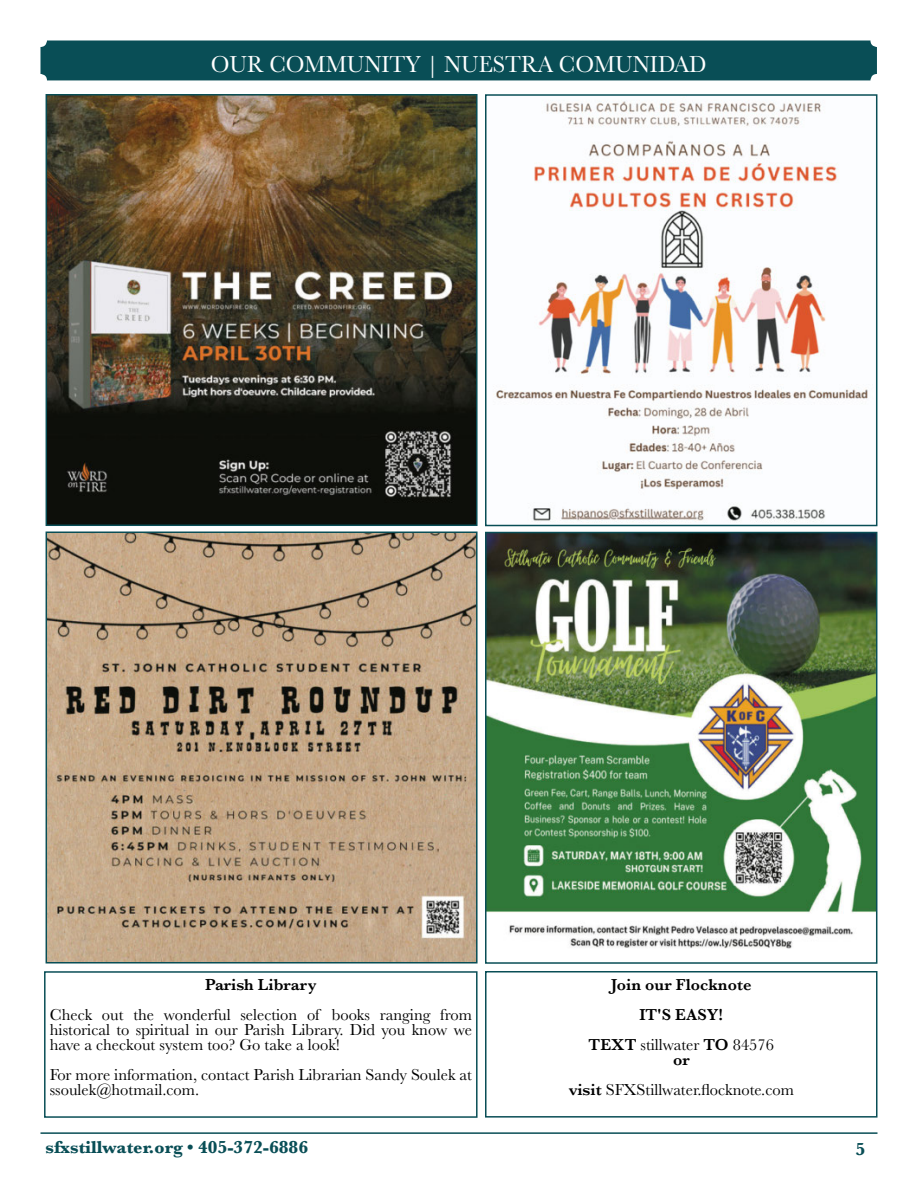
<style>
.page{position:relative;width:918px;height:1188px;background:#fff}
.page>*{position:absolute;margin:0;border:0;box-sizing:border-box;transform-origin:0 0}
.t1{font:24px "Xpxfyp Baskerville";color:#fff;scale:.95 1}
.t2{font:700 18px "Baskerville";color:#094e56}
.t3{font:16.5px/15px "Fcrhhd Baskerville";color:#000;text-align:justify}
.t4{font:600 16.5px "Fgmglw Baskerville";color:#000}
.t5{font:16.5px "Xpxfyp Baskerville";color:#000}
.t6{font:600 16.5px "Bydncq Baskerville";color:#000}
.s1{font-family:"Fgmglw Baskerville";font-weight:600}
.s2{font-family:"Fcrhhd Baskerville"}
.s3{font-family:"Bydncq Baskerville";font-weight:600}
</style>
<div class="page">
<div style="left:41px;top:40px;width:836px;height:40px;background:#094e56;border-radius:6px"></div>
<hr style="left:41px;top:1132px;width:837px;height:2px;background:#094e56">
<img style="left:496px;top:100px;width:372px;height:423px">
<div style="left:485px;top:94px;width:392px;height:432px;border:2px solid #094e56"></div>
<img style="left:488px;top:535px;width:386px;height:414px">
<div style="left:485px;top:532px;width:392px;height:432px;border:2px solid #094e56"></div>
<div style="left:485px;top:971px;width:393px;height:147px;border:2px solid #094e56"></div>
<img style="left:49px;top:97px;width:426px;height:426px">
<div style="left:46px;top:94px;width:432px;height:432px;border:2px solid #094e56"></div>
<img style="left:49px;top:535px;width:426px;height:426px">
<div style="left:46px;top:532px;width:432px;height:432px;border:2px solid #094e56"></div>
<div style="left:44px;top:971px;width:434px;height:147px;border:2px solid #094e56"></div>
<h1 class="t1" style="left:211px;top:48px;width:523px">OUR COMMUNITY | NUESTRA COMUNIDAD</h1>
<p class="t4" style="left:205px;top:973px;width:113px">Parish Library</p>
<p class="t3" style="left:50px;top:1008px;width:424px">Check out the wonderful selection of books ranging from historical to spiritual in our Parish Library. Did you know we have a checkout system too? Go take a look!</p>
<p class="t3" style="left:50px;top:1068px;width:424px">For more information, contact Parish Librarian Sandy Soulek at ssoulek@hotmail.com.</p>
<p class="t6" style="left:611px;top:973px;width:142px">Join our Flocknote</p>
<p class="t4" style="left:639px;top:1003px;width:85px">IT'S EASY!</p>
<p class="t5" style="left:589px;top:1034px;width:187px"><span class="s1">TEXT</span> stillwater <span class="s1">TO</span> <span class="s2">84576</span></p>
<p class="t4" style="left:673px;top:1048px;width:18px">or</p>
<p class="t3" style="left:569px;top:1083px;width:227px"><span class="s3">visit</span> SFXStillwater.flocknote.com</p>
<p class="t2" style="left:46px;top:1135px;width:264px">sfxstillwater.org • 405-372-6886</p>
<p class="t2" style="left:856px;top:1137px;width:11px">5</p>
</div>
